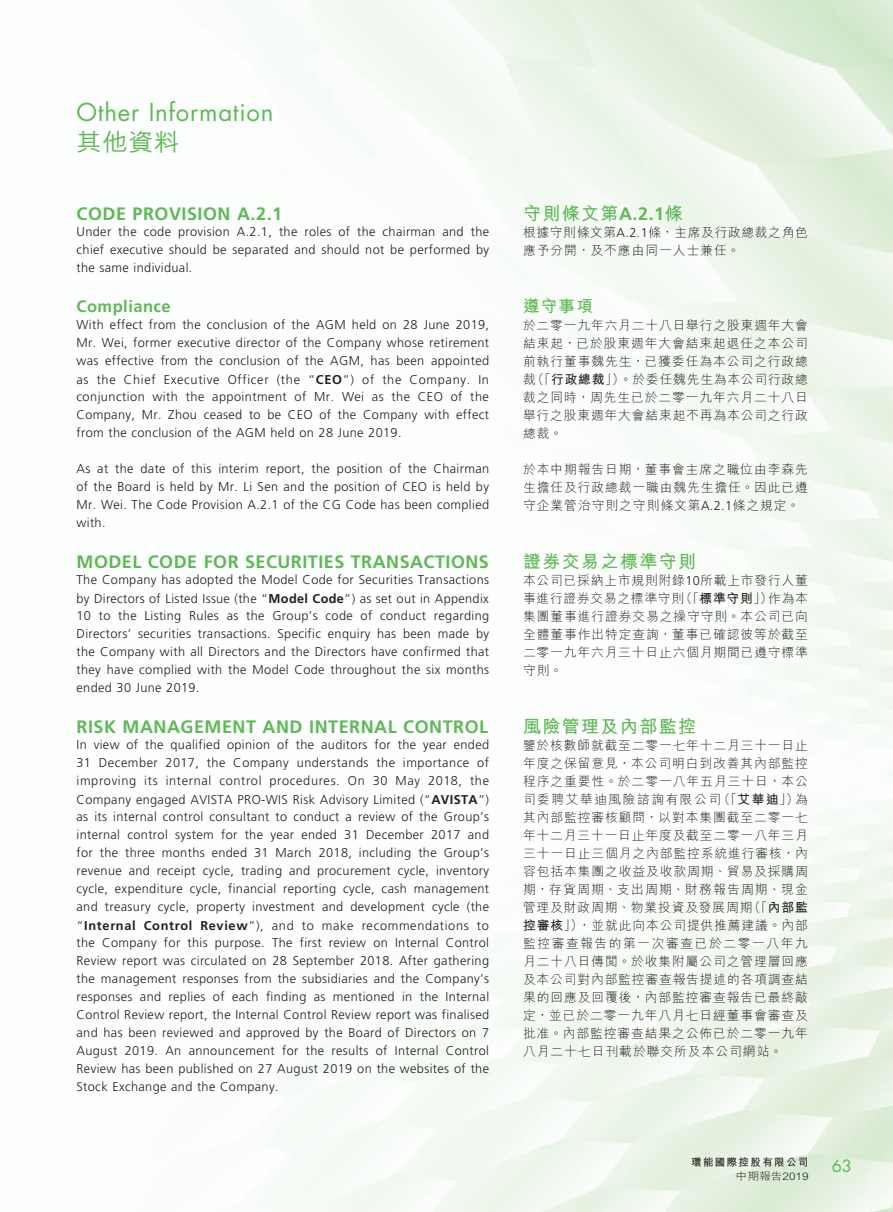
<style>
.page{position:relative;width:893px;height:1212px;background:#fff}
.page>*{position:absolute;margin:0;border:0;box-sizing:border-box;transform-origin:0 0}
.t1{font:24px "Futura Std";letter-spacing:.03em;color:#5eb956}
.t2{font:500 24px "M Hei HK";color:#5eb956;scale:1.05 1}
.t3{font:700 18px "Frutiger LT Std";letter-spacing:.03em;color:#5eb956}
.t4{font:700 18px "M Hei HK";letter-spacing:.08em;color:#5eb956}
.t5{font:700 16.5px "Frutiger LT Std";letter-spacing:.03em;color:#5eb956}
.t6{font:700 16.5px "M Hei HK";color:#5eb956}
.t7{font:16.5px "Futura Std";color:#5eb956}
.t8{font:300 12.75px/18px "Frutiger LT Std";letter-spacing:.03em;color:#231f20;text-align:justify}
.t9{font:300 12.75px/18px "M Hei HK";letter-spacing:.07em;color:#231f20;text-align:justify}
.t10{font:300 12.75px/18px "M Hei HK";letter-spacing:.05em;color:#231f20}
.t11{font:700 10.5px "M Hei HK";letter-spacing:.13em;color:#231f20}
.t12{font:300 10.5px "M Hei HK";color:#231f20;scale:1.11 1}
.s1{font-weight:700}
.s2{font-family:"Frutiger LT Std"}
</style>
<div class="page">
<h1 class="t1" style="left:77px;top:97px;width:198px">Other Information</h1>
<h1 class="t2" style="left:77px;top:125px;width:100px">其他資料</h1>
<h2 class="t3" style="left:77px;top:203px;width:207px">CODE PROVISION A.2.1</h2>
<p class="t8" style="left:77px;top:222px;width:414px">Under the code provision A.2.1, the roles of the chairman and the chief executive should be separated and should not be performed by the same individual.</p>
<p class="t5" style="left:77px;top:296px;width:96px">Compliance</p>
<p class="t8" style="left:77px;top:315px;width:414px">With effect from the conclusion of the AGM held on 28 June 2019, Mr. Wei, former executive director of the Company whose retirement was effective from the conclusion of the AGM, has been appointed as the Chief Executive Officer (the “<span class="s1">CEO</span>”) of the Company. In</p>
<p class="t8" style="left:77px;top:387px;width:414px">conjunction with the appointment of Mr. Wei as the CEO of the Company, Mr. Zhou ceased to be CEO of the Company with effect from the conclusion of the AGM held on 28 June 2019.</p>
<p class="t8" style="left:77px;top:459px;width:414px">As at the date of this interim report, the position of the Chairman of the Board is held by Mr. Li Sen and the position of CEO is held by Mr. Wei. The Code Provision A.2.1 of the CG Code has been complied with.</p>
<h2 class="t3" style="left:77px;top:551px;width:414px">MODEL CODE FOR SECURITIES TRANSACTIONS</h2>
<p class="t8" style="left:77px;top:570px;width:414px;line-height:18.8px">The Company has adopted the Model Code for Securities Transactions by Directors of Listed Issue (the “<span class="s1">Model Code</span>”) as set out in Appendix</p>
<p class="t8" style="left:77px;top:606px;width:414px">10 to the Listing Rules as the Group’s code of conduct regarding Directors’ securities transactions. Specific enquiry has been made by the Company with all Directors and the Directors have confirmed that they have complied with the Model Code throughout the six months ended 30 June 2019.</p>
<h2 class="t3" style="left:77px;top:716px;width:413px">RISK MANAGEMENT AND INTERNAL CONTROL</h2>
<p class="t8" style="left:77px;top:735px;width:414px">In view of the qualified opinion of the auditors for the year ended 31 December 2017, the Company understands the importance of improving its internal control procedures. On 30 May 2018, the Company engaged AVISTA PRO-WIS Risk Advisory Limited (“<span class="s1">AVISTA</span>”)</p>
<p class="t8" style="left:77px;top:807px;width:414px">as its internal control consultant to conduct a review of the Group’s internal control system for the year ended 31 December 2017 and for the three months ended 31 March 2018, including the Group’s revenue and receipt cycle, trading and procurement cycle, inventory cycle, expenditure cycle, financial reporting cycle, cash management and treasury cycle, property investment and development cycle (the “<span class="s1">Internal Control Review</span>”), and to make recommendations to</p>
<p class="t8" style="left:77px;top:933px;width:414px">the Company for this purpose. The first review on Internal Control Review report was circulated on 28 September 2018. After gathering the management responses from the subsidiaries and the Company’s responses and replies of each finding as mentioned in the Internal Control Review report, the Internal Control Review report was finalised and has been reviewed and approved by the Board of Directors on 7<br>August 2019. An announcement for the results of Internal Control Review has been published on 27 August 2019 on the websites of the Stock Exchange and the Company.</p>
<h2 class="t4" style="left:523px;top:200px;width:161px">守則條文第<span class="s2">A.2.1</span>條</h2>
<p class="t10" style="left:523px;top:222px;width:286px">根據守則條文第<span class="s2">A.2.1</span>條，主席及行政總裁之角色應予分開，及不應由同一人士兼任。</p>
<p class="t6" style="left:523px;top:294px;width:71px">遵守事項</p>
<p class="t9" style="left:523px;top:315px;width:286px">於二零一九年六月二十八日舉行之股東週年大會結束起，已於股東週年大會結束起退任之本公司前執行董事魏先生，已獲委任為本公司之行政總裁（「<span class="s1">行政總裁</span>」）。於委任魏先生為本公司行政總裁之同時，周先生已於二零一九年六月二十八日舉行之股東週年大會結束起不再為本公司之行政總裁。</p>
<p class="t9" style="left:523px;top:459px;width:286px">於本中期報告日期，董事會主席之職位由李森先生擔任及行政總裁一職由魏先生擔任。因此已遵守企業管治守則之守則條文第<span class="s2">A.2.1</span>條之規定。</p>
<h2 class="t4" style="left:523px;top:548px;width:175px">證券交易之標準守則</h2>
<p class="t9" style="left:523px;top:570px;width:286px">本公司已採納上市規則附錄<span class="s2">10</span>所載上市發行人董事進行證券交易之標準守則（「<span class="s1">標準守則</span>」）作為本集團董事進行證券交易之操守守則。本公司已向全體董事作出特定查詢，董事已確認彼等於截至二零一九年六月三十日止六個月期間已遵守標準守則。</p>
<h2 class="t4" style="left:523px;top:713px;width:175px">風險管理及內部監控</h2>
<p class="t9" style="left:523px;top:735px;width:286px">鑒於核數師就截至二零一七年十二月三十一日止年度之保留意見，本公司明白到改善其內部監控程序之重要性。於二零一八年五月三十日，本公司委聘艾華迪風險諮詢有限公司（「<span class="s1">艾華迪</span>」）為其內部監控審核顧問，以對本集團截至二零一七年十二月三十一日止年度及截至二零一八年三月三十一日止三個月之內部監控系統進行審核，內容包括本集團之收益及收款周期、貿易及採購周期，存貨周期、支出周期、財務報告周期、現金管理及財政周期、物業投資及發展周期（「<span class="s1">內部監控審核</span>」），並就此向本公司提供推薦建議。內部監控審查報告的第一次審查已於二零一八年九月二十八日傳閱。於收集附屬公司之管理層回應及本公司對內部監控審查報告提述的各項調查結果的回應及回覆後，內部監控審查報告已最終敲定，並已於二零一九年八月七日經董事會審查及批准。內部監控審查結果之公佈已於二零一九年八月二十七日刊載於聯交所及本公司網站。</p>
<p class="t11" style="left:691px;top:1154px;width:119px">環能國際控股有限公司</p>
<p class="t12" style="left:736px;top:1168px;width:67px">中期報告2019</p>
<p class="t7" style="left:832px;top:1155px;width:22px">63</p>
</div>
